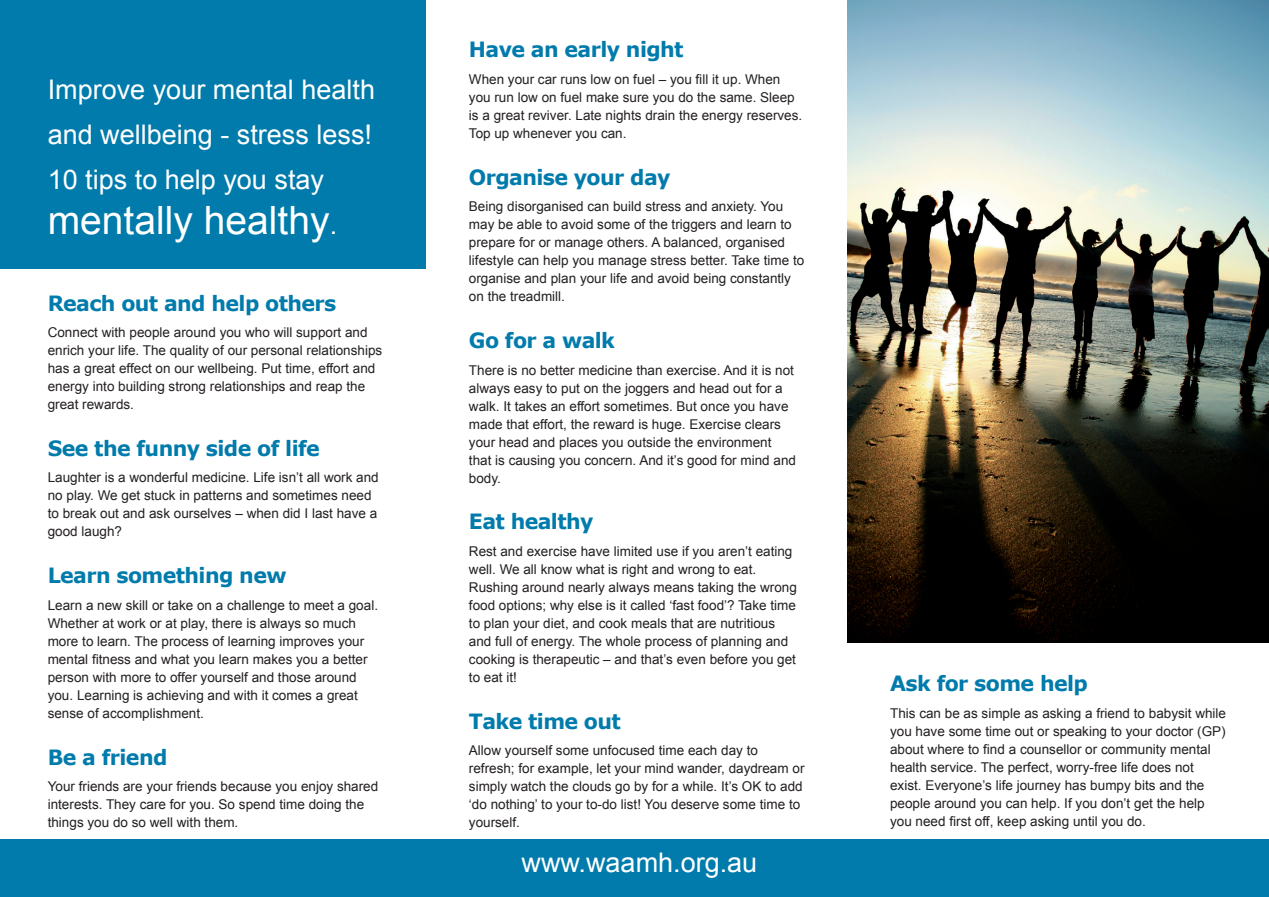
<style>
.page{position:relative;width:1269px;height:897px;background:#fff}
.page>*{position:absolute;margin:0;border:0;box-sizing:border-box;transform-origin:0 0}
.t1{font:39px "Arial";color:#fff}
.t2{font:27px/45px "Arial";color:#fff}
.Subheading{font:700 21px "Verdana";letter-spacing:-.03em;color:#007bab}
.Paragraph{font:13.5px/18px "Arial";color:#231f20}
.s1{font-size:27px}
</style>
<div class="page">
<div style="left:0;top:0;width:426px;height:269px;background:#007bab"></div>
<div style="left:0;top:839px;width:1268px;height:57px;background:#007bab"></div>
<img style="left:847px;top:0;width:421px;height:642px">
<svg style="left:1267px;top:0;width:2px;height:6px"></svg>
<p class="t2" style="left:48px;top:68px;width:329px">Improve your mental health and wellbeing - stress less!</p>
<p class="t2" style="left:48px;top:158px;width:278px">10 tips to help you stay</p>
<p class="t1" style="left:48px;top:195px;width:291px">mentally healthy<span class="s1">.</span></p>
<p class="Subheading" style="left:48px;top:288px;width:290px">Reach out and help others</p>
<p class="Paragraph" style="left:48px;top:323px;width:336px">Connect with people around you who will support and enrich your life. The quality of our personal relationships has a great effect on our wellbeing. Put time, effort and energy into building strong relationships and reap the great rewards.</p>
<p class="Subheading" style="left:48px;top:433px;width:273px">See the funny side of life</p>
<p class="Paragraph" style="left:48px;top:469px;width:332px">Laughter is a wonderful medicine. Life isn’t all work and no play. We get stuck in patterns and sometimes need to break out and ask ourselves – when did I last have a good laugh?</p>
<p class="Subheading" style="left:48px;top:560px;width:240px">Learn something new</p>
<p class="Paragraph" style="left:48px;top:596px;width:332px">Learn a new skill or take on a challenge to meet a goal.<br>Whether at work or at play, there is always so much more to learn. The process of learning improves your mental fitness and what you learn makes you a better person with more to offer yourself and those around you. Learning is achieving and with it comes a great sense of accomplishment.</p>
<p class="Subheading" style="left:48px;top:742px;width:121px">Be a friend</p>
<p class="Paragraph" style="left:48px;top:777px;width:332px">Your friends are your friends because you enjoy shared interests. They care for you. So spend time doing the things you do so well with them.</p>
<p class="Subheading" style="left:469px;top:35px;width:216px">Have an early night</p>
<p class="Paragraph" style="left:469px;top:70px;width:335px">When your car runs low on fuel – you fill it up. When you run low on fuel make sure you do the same. Sleep is a great reviver. Late nights drain the energy reserves.<br>Top up whenever you can.</p>
<p class="Subheading" style="left:469px;top:162px;width:203px">Organise your day</p>
<p class="Paragraph" style="left:469px;top:198px;width:337px">Being disorganised can build stress and anxiety. You may be able to avoid some of the triggers and learn to prepare for or manage others. A balanced, organised lifestyle can help you manage stress better. Take time to organise and plan your life and avoid being constantly on the treadmill.</p>
<p class="Subheading" style="left:469px;top:325px;width:148px">Go for a walk</p>
<p class="Paragraph" style="left:469px;top:361px;width:328px">There is no better medicine than exercise. And it is not always easy to put on the joggers and head out for a walk. It takes an effort sometimes. But once you have made that effort, the reward is huge. Exercise clears your head and places you outside the environment that is causing you concern. And it’s good for mind and body.</p>
<p class="Subheading" style="left:469px;top:507px;width:126px">Eat healthy</p>
<p class="Paragraph" style="left:469px;top:542px;width:329px">Rest and exercise have limited use if you aren’t eating well. We all know what is right and wrong to eat.<br>Rushing around nearly always means taking the wrong food options; why else is it called ‘fast food’? Take time to plan your diet, and cook meals that are nutritious and full of energy. The whole process of planning and cooking is therapeutic – and that’s even before you get to eat it!</p>
<p class="Subheading" style="left:469px;top:706px;width:153px">Take time out</p>
<p class="Paragraph" style="left:469px;top:741px;width:337px">Allow yourself some unfocused time each day to refresh; for example, let your mind wander, daydream or simply watch the clouds go by for a while. It’s OK to add ‘do nothing’ to your to-do list! You deserve some time to yourself.</p>
<p class="t2" style="left:521px;top:839px;width:237px">www.waamh.org.au</p>
<p class="Subheading" style="left:890px;top:668px;width:199px">Ask for some help</p>
<p class="Paragraph" style="left:890px;top:704px;width:337px">This can be as simple as asking a friend to babysit while you have some time out or speaking to your doctor (GP) about where to find a counsellor or community mental health service. The perfect, worry-free life does not exist. Everyone’s life journey has bumpy bits and the people around you can help. If you don’t get the help you need first off, keep asking until you do.</p>
</div>
